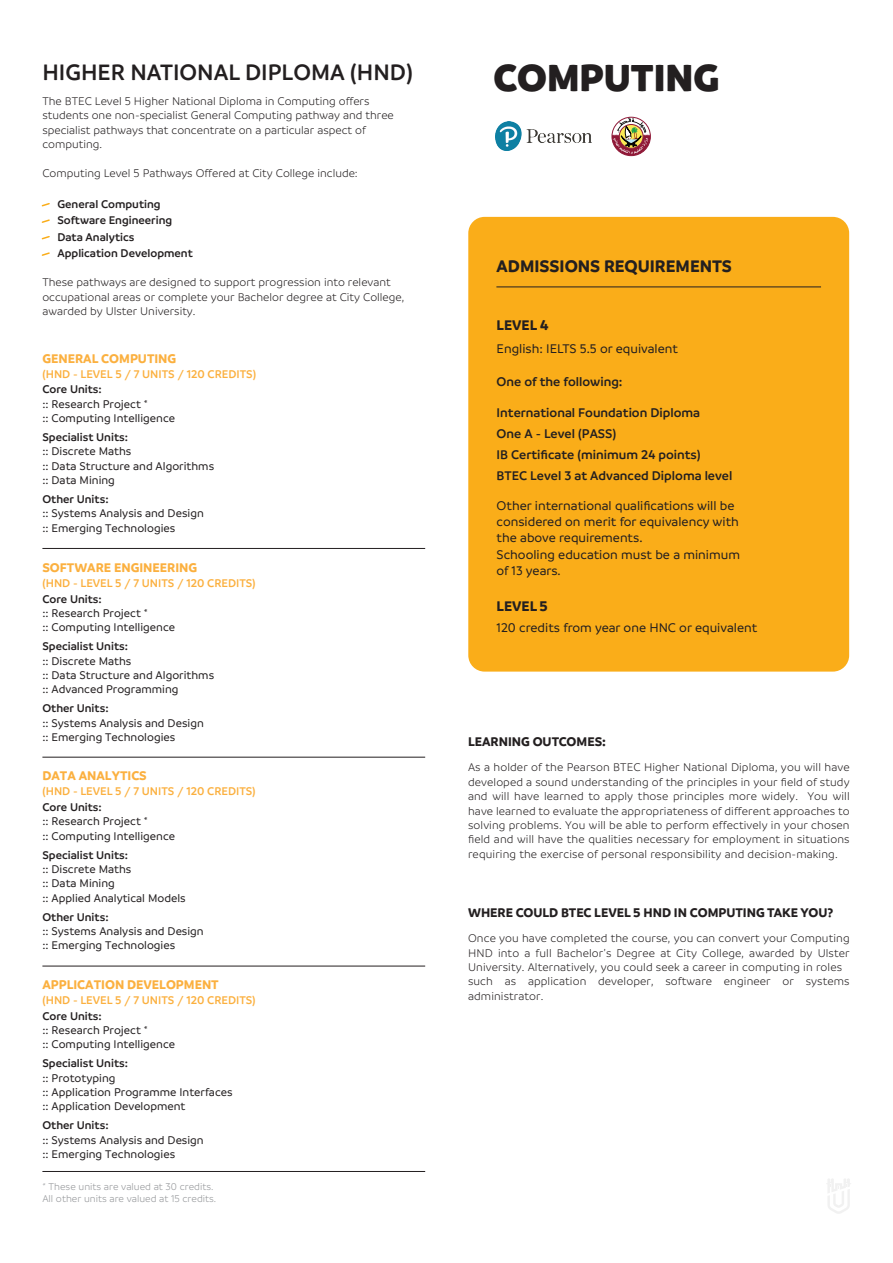
<style>
.page{position:relative;width:893px;height:1263px;background:#fff}
.page>*{position:absolute;margin:0;border:0;box-sizing:border-box;transform-origin:0 0}
.t1{font:900 40.5px "Branding";color:#231f20}
.t2{font:600 24px "Branding";color:#231f20}
.t3{font:700 18px "Branding";color:#231f20}
.t4{font:700 15px "Branding";color:#231f20}
.t5{font:500 13.5px/16.2px "Branding";color:#231f20}
.t6{font:600 13.5px/21px "Branding";color:#231f20}
.t7{font:700 13.5px "Branding";color:#fbb03f}
.t8{font:700 13.5px "Branding";color:#231f20}
.t9{font:300 12px/14.4px "Branding";color:#231f20}
.t10{font:500 12px/14.4px "Branding";color:#231f20}
.t11{font:600 12px/16.5px "Branding";color:#231f20}
.t12{font:600 12px "Branding";color:#fbb03f}
.t13{font:300 10.5px/12px "Branding";color:#939598}
</style>
<div class="page">
<img style="left:495px;top:122px;width:97px;height:29px">
<div style="left:612px;top:117px;width:38px;height:39px;border:1px solid #8f1837;border-radius:50%"></div>
<svg style="left:612px;top:118px;width:38px;height:38px"></svg>
<svg style="left:41px;top:203px;width:9px;height:4px"></svg>
<svg style="left:41px;top:219px;width:9px;height:4px"></svg>
<svg style="left:41px;top:236px;width:9px;height:4px"></svg>
<svg style="left:41px;top:252px;width:9px;height:4px"></svg>
<hr style="left:42px;top:548px;width:383px;height:1px;background:#231f20">
<hr style="left:42px;top:757px;width:383px;height:1px;background:#231f20">
<hr style="left:42px;top:966px;width:383px;height:1px;background:#231f20">
<hr style="left:42px;top:1171px;width:383px;height:1px;background:#231f20">
<div style="left:468px;top:217px;width:381px;height:455px;background:#faad19;border-radius:16px"></div>
<hr style="left:496px;top:287px;width:325px;height:1px;background:#231f20">
<svg style="left:827px;top:1179px;width:24px;height:35px"></svg>
<h2 class="t2" style="left:42px;top:59px;width:372px">HIGHER NATIONAL DIPLOMA (HND)</h2>
<p class="t9" style="left:42px;top:94px;width:353px">The BTEC Level 5 Higher National Diploma in Computing offers students one non-specialist General Computing pathway and three specialist pathways that concentrate on a particular aspect of computing.</p>
<p class="t9" style="left:42px;top:166px;width:317px">Computing Level 5 Pathways Offered at City College include:</p>
<p class="t11" style="left:57px;top:196px;width:137px">General Computing<br>Software Engineering<br>Data Analytics<br>Application Development</p>
<p class="t9" style="left:42px;top:275px;width:363px">These pathways are designed to support progression into relevant occupational areas or complete your Bachelor degree at City College, awarded by Ulster University.</p>
<p class="t7" style="left:42px;top:351px;width:135px">GENERAL COMPUTING</p>
<p class="t12" style="left:42px;top:367px;width:215px">(HND - LEVEL 5 / 7 UNITS / 120 CREDITS)</p>
<p class="t11" style="left:42px;top:381px;width:61px">Core Units:</p>
<p class="t10" style="left:42px;top:397px;width:134px">:: Research Project *<br>:: Computing Intelligence</p>
<p class="t11" style="left:42px;top:429px;width:87px">Specialist Units:</p>
<p class="t10" style="left:42px;top:444px;width:173px">:: Discrete Maths<br>:: Data Structure and Algorithms :: Data Mining</p>
<p class="t11" style="left:42px;top:491px;width:68px">Other Units:</p>
<p class="t10" style="left:42px;top:506px;width:163px">:: Systems Analysis and Design :: Emerging Technologies</p>
<p class="t7" style="left:42px;top:560px;width:156px">SOFTWARE ENGINEERING</p>
<p class="t12" style="left:42px;top:577px;width:215px">(HND - LEVEL 5 / 7 UNITS / 120 CREDITS)</p>
<p class="t11" style="left:42px;top:590px;width:61px">Core Units:</p>
<p class="t10" style="left:42px;top:606px;width:134px">:: Research Project *<br>:: Computing Intelligence</p>
<p class="t11" style="left:42px;top:638px;width:87px">Specialist Units:</p>
<p class="t10" style="left:42px;top:654px;width:173px">:: Discrete Maths<br>:: Data Structure and Algorithms :: Advanced Programming</p>
<p class="t11" style="left:42px;top:700px;width:68px">Other Units:</p>
<p class="t10" style="left:42px;top:716px;width:163px">:: Systems Analysis and Design :: Emerging Technologies</p>
<p class="t7" style="left:42px;top:768px;width:106px">DATA ANALYTICS</p>
<p class="t12" style="left:42px;top:785px;width:215px">(HND - LEVEL 5 / 7 UNITS / 120 CREDITS)</p>
<p class="t11" style="left:42px;top:799px;width:61px">Core Units:</p>
<p class="t10" style="left:42px;top:814px;width:134px">:: Research Project *<br>:: Computing Intelligence</p>
<p class="t11" style="left:42px;top:846px;width:87px">Specialist Units:</p>
<p class="t10" style="left:42px;top:862px;width:145px">:: Discrete Maths<br>:: Data Mining<br>:: Applied Analytical Models</p>
<p class="t11" style="left:42px;top:908px;width:68px">Other Units:</p>
<p class="t10" style="left:42px;top:924px;width:163px">:: Systems Analysis and Design :: Emerging Technologies</p>
<p class="t7" style="left:42px;top:977px;width:178px">APPLICATION DEVELOPMENT</p>
<p class="t12" style="left:42px;top:994px;width:215px">(HND - LEVEL 5 / 7 UNITS / 120 CREDITS)</p>
<p class="t11" style="left:42px;top:1007px;width:61px">Core Units:</p>
<p class="t10" style="left:42px;top:1023px;width:134px">:: Research Project *<br>:: Computing Intelligence</p>
<p class="t11" style="left:42px;top:1055px;width:87px">Specialist Units:</p>
<p class="t10" style="left:42px;top:1070px;width:192px">:: Prototyping<br>:: Application Programme Interfaces :: Application Development</p>
<p class="t11" style="left:42px;top:1117px;width:68px">Other Units:</p>
<p class="t10" style="left:42px;top:1133px;width:163px">:: Systems Analysis and Design :: Emerging Technologies</p>
<p class="t13" style="left:42px;top:1180px;width:175px">* These units are valued at 30 credits.<br>All other units are valued at 15 credits.</p>
<h1 class="t1" style="left:493px;top:53px;width:228px">COMPUTING</h1>
<h3 class="t3" style="left:497px;top:256px;width:237px">ADMISSIONS REQUIREMENTS</h3>
<p class="t4" style="left:497px;top:317px;width:53px">LEVEL 4</p>
<p class="t5" style="left:497px;top:341px;width:183px">English: IELTS 5.5 or equivalent</p>
<p class="t6" style="left:497px;top:371px;width:127px">One of the following:</p>
<p class="t6" style="left:497px;top:402px;width:237px">International Foundation Diploma<br>One A - Level (PASS)<br>IB Certificate (minimum 24 points)<br>BTEC Level 3 at Advanced Diploma level</p>
<p class="t5" style="left:497px;top:497px;width:245px">Other international qualifications will be considered on merit for equivalency with the above requirements.<br>Schooling education must be a minimum of 13 years.</p>
<p class="t4" style="left:497px;top:598px;width:53px">LEVEL 5</p>
<p class="t5" style="left:497px;top:620px;width:262px">120 credits from year one HNC or equivalent</p>
<p class="t8" style="left:468px;top:734px;width:139px">LEARNING OUTCOMES:</p>
<p class="t9" style="left:468px;top:760px;width:383px;text-align:justify">As a holder of the Pearson BTEC Higher National Diploma, you will have developed a sound understanding of the principles in your field of study and will have learned to apply those principles more widely. You will have learned to evaluate the appropriateness of different approaches to solving problems. You will be able to perform effectively in your chosen field and will have the qualities necessary for employment in situations requiring the exercise of personal responsibility and decision-making.</p>
<p class="t8" style="left:468px;top:905px;width:367px">WHERE COULD BTEC LEVEL 5 HND IN COMPUTING TAKE YOU?</p>
<p class="t9" style="left:468px;top:931px;width:383px">Once you have completed the course, you can convert your Computing HND into a full Bachelor’s Degree at City College, awarded by Ulster University. Alternatively, you could seek a career in computing in roles such as application developer, software engineer or systems administrator.</p>
</div>
